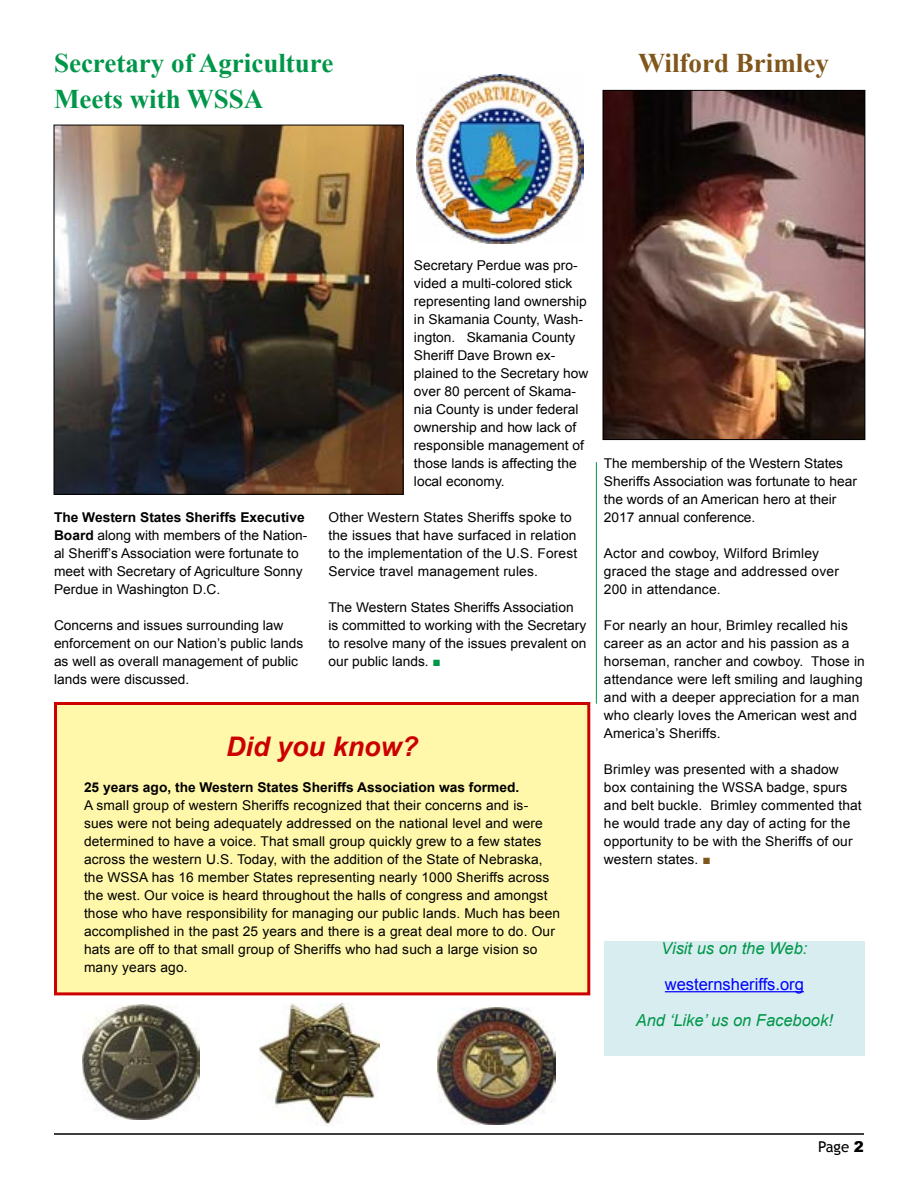
<style>
.page{position:relative;width:918px;height:1188px;background:#fff}
.page>*{position:absolute;margin:0;border:0;box-sizing:border-box;transform-origin:0 0}
.t1{font:700 27px/36px "Times New Roman";color:#009649}
.t2{font:700 27px "Times New Roman";color:#80561b}
.t3{font:italic 700 27px "Arial";color:#cc0001}
.t4{font:italic 16.5px "Arial";color:#009649}
.t5{font:16.5px "Arial";color:#00f}
.t6{font:15px "Trebuchet MS";color:#000}
.t7{font:13.5px/18px "Arial";letter-spacing:.01em;color:#000}
.t8{font:700 13.5px "Arial";color:#000}
.s1{font-weight:700}
.s2{color:#009649}
.s3{color:#80561b}
.s4{font-family:"Arial";font-weight:900}
</style>
<div class="page">
<hr style="left:54px;top:1133px;width:810px;height:2px;background:#000">
<div style="left:56px;top:704px;width:533px;height:290px;background:#fff8aa"></div>
<div style="left:54px;top:702px;width:536px;height:293px;border:3px solid #cc0001"></div>
<img style="left:56px;top:127px;width:345px;height:366px">
<div style="left:54px;top:125px;width:349px;height:370px;border:1px solid #000"></div>
<img style="left:416px;top:74px;width:168px;height:170px">
<img style="left:605px;top:92px;width:258px;height:346px">
<div style="left:603px;top:90px;width:262px;height:350px;border:1px solid #000"></div>
<div style="left:604px;top:941px;width:261px;height:115px;background:#d8edef"></div>
<hr style="left:665px;top:991px;width:139px;height:1px;background:#00f">
<hr style="left:596px;top:462px;width:1px;height:242px;background:#009649">
<img style="left:82px;top:1004px;width:118px;height:116px">
<img style="left:437px;top:1007px;width:119px;height:117px">
<img style="left:259px;top:1004px;width:120px;height:121px">
<h1 class="t1" style="left:54px;top:44px;width:281px">Secretary of Agriculture<br>Meets with WSSA</h1>
<h1 class="t2" style="left:638px;top:44px;width:192px">Wilford Brimley</h1>
<p class="t7" style="left:54px;top:508px;width:255px"><span class="s1">The Western States Sheriffs Executive Board</span> along with members of the Nation&shy;al Sheriff’s Association were fortunate to meet with Secretary of Agriculture Sonny Perdue in Washington D.C.</p>
<p class="t7" style="left:54px;top:616px;width:251px">Concerns and issues surrounding law enforcement on our Nation’s public lands as well as overall management of public lands were discussed.</p>
<p class="t7" style="left:414px;top:256px;width:176px">Secretary Perdue was pro&shy;vided a multi-colored stick representing land ownership in Skamania County, Wash&shy;ington. Skamania County<br>Sheriff Dave Brown ex&shy;plained to the Secretary how over 80 percent of Skama&shy;nia County is under federal ownership and how lack of responsible management of those lands is affecting the local economy.</p>
<p class="t7" style="left:328px;top:508px;width:250px">Other Western States Sheriffs spoke to the issues that have surfaced in relation to the implementation of the U.S. Forest Service travel management rules.</p>
<p class="t7" style="left:328px;top:598px;width:259px">The Western States Sheriffs Association is committed to working with the Secretary to resolve many of the issues prevalent on our public lands. <span class="s2">■</span></p>
<h1 class="t3" style="left:226px;top:729px;width:194px">Did you know?</h1>
<p class="t8" style="left:84px;top:778px;width:437px">25 years ago, the Western States Sheriffs Association was formed.</p>
<p class="t7" style="left:84px;top:796px;width:478px">A small group of western Sheriffs recognized that their concerns and is&shy;sues were not being adequately addressed on the national level and were determined to have a voice. That small group quickly grew to a few states across the western U.S. Today, with the addition of the State of Nebraska, the WSSA has 16 member States representing nearly 1000 Sheriffs across the west. Our voice is heard throughout the halls of congress and amongst those who have responsibility for managing our public lands. Much has been accomplished in the past 25 years and there is a great deal more to do. Our hats are off to that small group of Sheriffs who had such a large vision so many years ago.</p>
<p class="t7" style="left:604px;top:454px;width:255px">The membership of the Western States Sheriffs Association was fortunate to hear the words of an American hero at their 2017 annual conference.</p>
<p class="t7" style="left:604px;top:544px;width:237px">Actor and cowboy, Wilford Brimley graced the stage and addressed over<br>200 in attendance.</p>
<p class="t7" style="left:604px;top:616px;width:262px">For nearly an hour, Brimley recalled his career as an actor and his passion as a horseman, rancher and cowboy. Those in attendance were left smiling and laughing and with a deeper appreciation for a man who clearly loves the American west and America’s Sheriffs.</p>
<p class="t7" style="left:604px;top:760px;width:259px">Brimley was presented with a shadow box containing the WSSA badge, spurs and belt buckle. Brimley commented that he would trade any day of acting for the opportunity to be with the Sheriffs of our western states. <span class="s3">■</span></p>
<p class="t4" style="left:661px;top:938px;width:148px">Visit us on the Web:</p>
<p class="t5" style="left:665px;top:973px;width:141px">westernsheriffs.org</p>
<p class="t4" style="left:636px;top:1010px;width:199px">And ‘Like’ us on Facebook!</p>
<p class="t6" style="left:818px;top:1138px;width:47px">Page <span class="s4">2</span></p>
</div>
